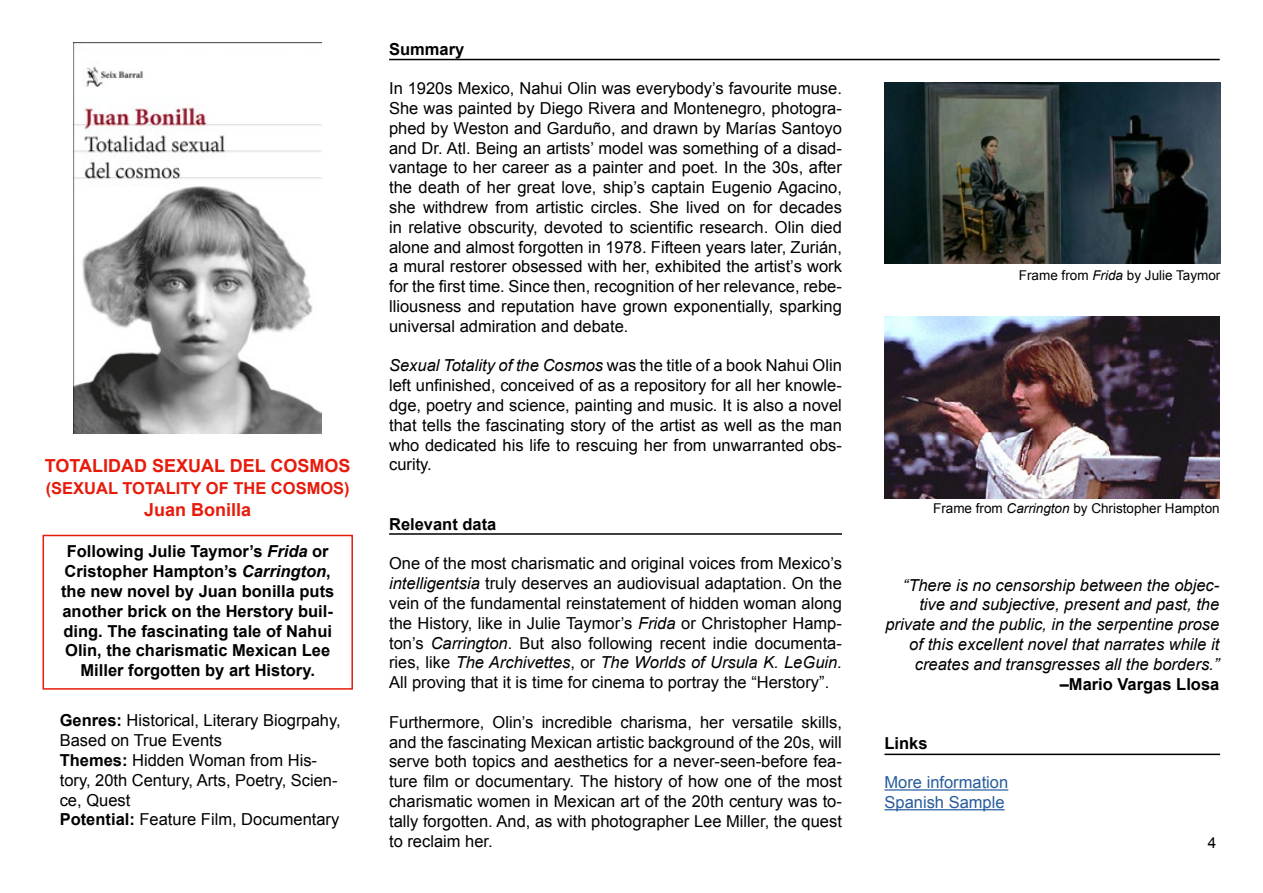
<style>
.page{position:relative;width:1263px;height:893px;background:#fff}
.page>*{position:absolute;margin:0;border:0;box-sizing:border-box;transform-origin:0 0}
.t1{font:700 18px "Arial";color:#e71b0c}
.t2{font:16.5px/19.8px "Arial";color:#000;text-align:justify}
.t3{font:700 16.5px/19.8px "Arial";color:#000;text-align:center}
.t4{font:italic 16.5px/19.8px "Arial";color:#000;text-align:right}
.t5{font:16.5px/19.8px "Arial";color:#275b9b}
.t6{font:700 16.5px "Arial";color:#e71b0c}
.t7{font:15.3px "Arial";color:#000}
.t8{font:13.5px "Arial";color:#000}
.s1{font-style:italic}
.s2{font-weight:700}
</style>
<div class="page">
<img style="left:74px;top:43px;width:248px;height:391px">
<hr style="left:389px;top:59px;width:831px;height:1px;background:#000">
<hr style="left:389px;top:533px;width:453px;height:2px;background:#000">
<div style="left:43px;top:535px;width:310px;height:155px;border:2px solid #e71b0c"></div>
<img style="left:885px;top:82px;width:335px;height:182px">
<img style="left:885px;top:317px;width:335px;height:181px">
<hr style="left:884px;top:789px;width:124px;height:2px;background:#275b9b">
<hr style="left:884px;top:809px;width:121px;height:1px;background:#275b9b">
<hr style="left:884px;top:754px;width:336px;height:1px;background:#000">
<p class="t1" style="left:45px;top:454px;width:307px">TOTALIDAD SEXUAL DEL COSMOS</p>
<p class="t6" style="left:46px;top:477px;width:306px">(SEXUAL TOTALITY OF THE COSMOS)</p>
<p class="t1" style="left:144px;top:497px;width:109px">Juan Bonilla</p>
<p class="t3" style="left:61px;top:542px;width:275px">Following Julie Taymor’s <span class="s1">Frida</span> or Cristopher Hampton’s <span class="s1">Carrington</span>, the new novel by Juan bonilla puts another brick on the Herstory buil&shy;ding. The fascinating tale of Nahui Olin, the charismatic Mexican Lee Miller forgotten by art History.</p>
<p class="t2" style="left:60px;top:711px;width:282px;text-align:left"><span class="s2">Genres:</span> Historical, Literary Biogrpahy,<br>Based on True Events<br><span class="s2">Themes:</span> Hidden Woman from His&shy;tory, 20th Century, Arts, Poetry, Scien&shy;ce, Quest<br><span class="s2">Potential:</span> Feature Film, Documentary</p>
<p class="t3" style="left:389px;top:39px;width:77px">Summary</p>
<p class="t2" style="left:389px;top:79px;width:454px">In 1920s Mexico, Nahui Olin was everybody’s favourite muse.<br>She was painted by Diego Rivera and Montenegro, photogra&shy;phed by Weston and Garduño, and drawn by Marías Santoyo and Dr. Atl. Being an artists’ model was something of a disad&shy;vantage to her career as a painter and poet. In the 30s, after the death of her great love, ship’s captain Eugenio Agacino, she withdrew from artistic circles. She lived on for decades in relative obscurity, devoted to scientific research. Olin died alone and almost forgotten in 1978. Fifteen years later, Zurián, a mural restorer obsessed with her, exhibited the artist’s work for the first time. Since then, recognition of her relevance, rebe&shy;lliousness and reputation have grown exponentially, sparking universal admiration and debate.</p>
<p class="t2" style="left:389px;top:356px;width:454px"><span class="s1">Sexual Totality of the Cosmos</span> was the title of a book Nahui Olin left unfinished, conceived of as a repository for all her knowle&shy;dge, poetry and science, painting and music. It is also a novel that tells the fascinating story of the artist as well as the man who dedicated his life to rescuing her from unwarranted obs&shy;curity.</p>
<p class="t3" style="left:389px;top:515px;width:109px">Relevant data</p>
<p class="t2" style="left:389px;top:554px;width:454px">One of the most charismatic and original voices from Mexico’s <span class="s1">intelligentsia</span> truly deserves an audiovisual adaptation. On the vein of the fundamental reinstatement of hidden woman along the History, like in Julie Taymor’s <span class="s1">Frida</span> or Christopher Hamp&shy;ton’s <span class="s1">Carrington</span>. But also following recent indie documenta&shy;ries, like <span class="s1">The Archivettes</span>, or <span class="s1">The Worlds of Ursula K. LeGuin.<br></span>All proving that it is time for cinema to portray the “Herstory”.</p>
<p class="t2" style="left:389px;top:712px;width:454px">Furthermore, Olin’s incredible charisma, her versatile skills, and the fascinating Mexican artistic background of the 20s, will serve both topics and aesthetics for a never-seen-before fea&shy;ture film or documentary. The history of how one of the most charismatic women in Mexican art of the 20th century was to&shy;tally forgotten. And, as with photographer Lee Miller, the quest to reclaim her.</p>
<p class="t8" style="left:1019px;top:266px;width:203px">Frame from <span class="s1">Frida</span> by Julie Taymor</p>
<p class="t8" style="left:933px;top:499px;width:288px">Frame from <span class="s1">Carrington</span> by Christopher Hampton</p>
<p class="t4" style="left:885px;top:575px;width:335px">“There is no censorship between the objec&shy;tive and subjective, present and past, the private and the public, in the serpentine prose of this excellent novel that narrates while it creates and transgresses all the borders.”</p>
<p class="t3" style="left:1060px;top:674px;width:161px">–Mario Vargas Llosa</p>
<p class="t3" style="left:884px;top:733px;width:45px">Links</p>
<p class="t5" style="left:884px;top:773px;width:125px">More information<br>Spanish Sample</p>
<p class="t7" style="left:1208px;top:833px;width:10px">4</p>
</div>
